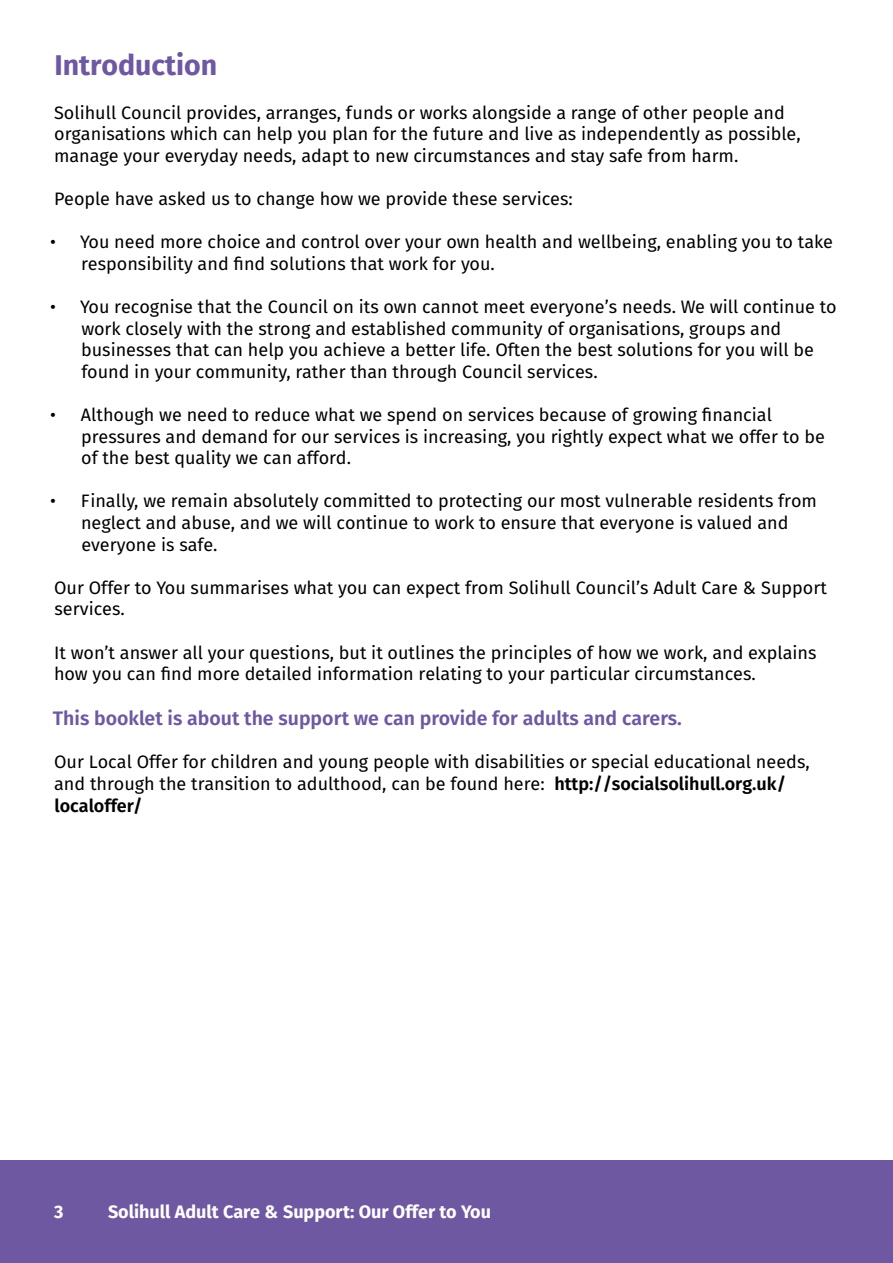
<style>
.page{position:relative;width:893px;height:1263px;background:#fff}
.page>*{position:absolute;margin:0;border:0;box-sizing:border-box;transform-origin:0 0}
.t1{font:700 28.5px "Fira Sans";color:#6f58a2}
.t2{font:600 19.5px "Fira Sans";color:#6f58a2}
.t3{font:18px/21.6px "Fira Sans";color:#000}
.t4{font:700 18px "Fira Sans";color:#fff}
.s1{font-weight:600}
</style>
<div class="page">
<div style="left:0;top:1160px;width:893px;height:103px;background:#6f58a2"></div>
<h1 class="t1" style="left:54px;top:45px;width:164px">Introduction</h1>
<p class="t3" style="left:54px;top:101px;width:748px">Solihull Council provides, arranges, funds or works alongside a range of other people and organisations which can help you plan for the future and live as independently as possible, manage your everyday needs, adapt to new circumstances and stay safe from harm.</p>
<p class="t3" style="left:54px;top:188px;width:520px">People have asked us to change how we provide these services:</p>
<p class="t3" style="left:81px;top:231px;width:753px;text-indent:-31px">• You need more choice and control over your own health and wellbeing, enabling you to take responsibility and find solutions that work for you.</p>
<p class="t3" style="left:81px;top:296px;width:757px;text-indent:-31px">• You recognise that the Council on its own cannot meet everyone’s needs. We will continue to work closely with the strong and established community of organisations, groups and businesses that can help you achieve a better life. Often the best solutions for you will be found in your community, rather than through Council services.</p>
<p class="t3" style="left:81px;top:404px;width:745px;text-indent:-31px">• Although we need to reduce what we spend on services because of growing financial pressures and demand for our services is increasing, you rightly expect what we offer to be of the best quality we can afford.</p>
<p class="t3" style="left:81px;top:490px;width:737px;text-indent:-31px">• Finally, we remain absolutely committed to protecting our most vulnerable residents from neglect and abuse, and we will continue to work to ensure that everyone is valued and everyone is safe.</p>
<p class="t3" style="left:54px;top:577px;width:774px">Our Offer to You summarises what you can expect from Solihull Council’s Adult Care &amp; Support services.</p>
<p class="t3" style="left:54px;top:641px;width:764px">It won’t answer all your questions, but it outlines the principles of how we work, and explains how you can find more detailed information relating to your particular circumstances.</p>
<p class="t2" style="left:53px;top:705px;width:631px">This booklet is about the support we can provide for adults and carers.</p>
<p class="t3" style="left:54px;top:751px;width:757px">Our Local Offer for children and young people with disabilities or special educational needs, and through the transition to adulthood, can be found here: <span class="s1">http://socialsolihull.org.uk/ localoffer/</span></p>
<p class="t4" style="left:54px;top:1199px;width:11px">3</p>
<p class="t4" style="left:108px;top:1199px;width:385px">Solihull Adult Care &amp; Support: Our Offer to You</p>
</div>
